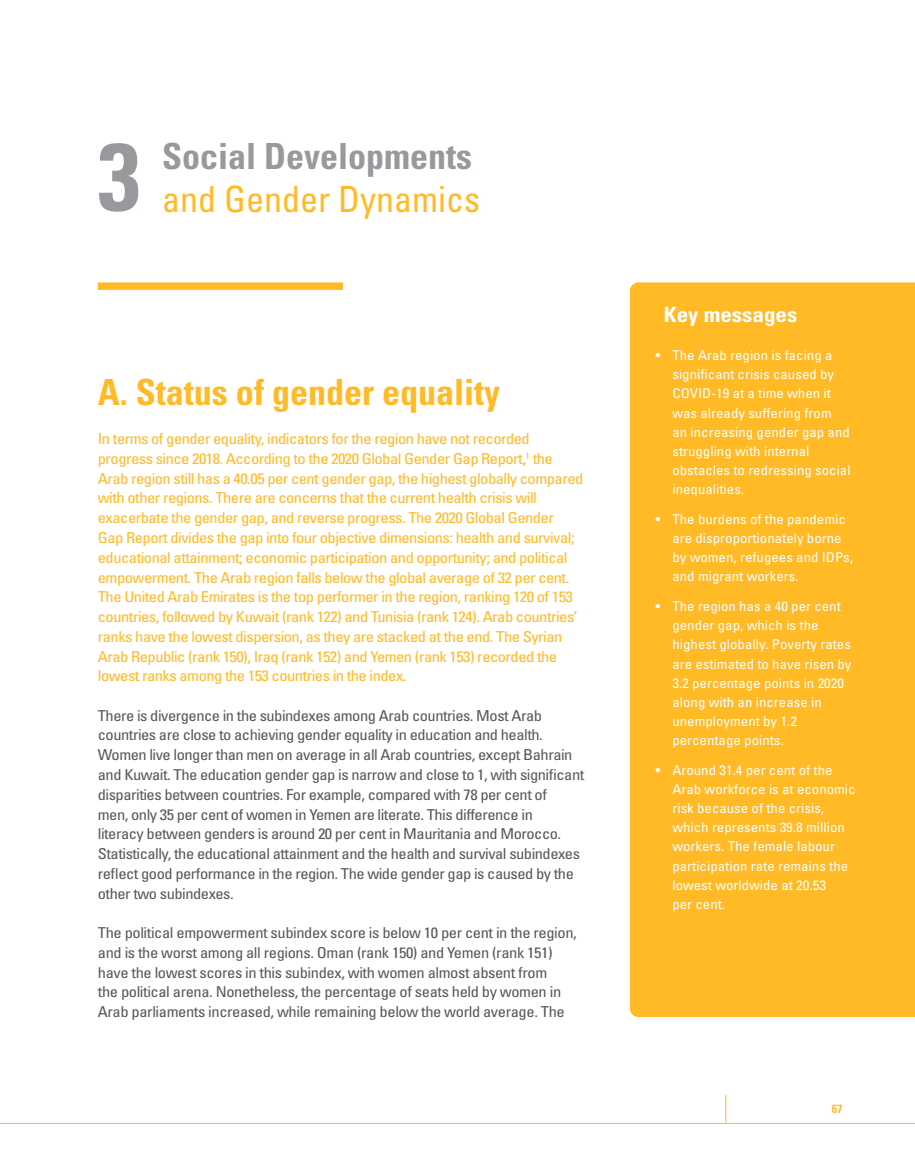
<style>
.page{position:relative;width:915px;height:1166px;background:#fff}
.page>*{position:absolute;margin:0;border:0;box-sizing:border-box;transform-origin:0 0}
.t1{font:700 condensed 95.7px "Univers LT Std";color:#97999c}
.T-e1{font:700 condensed 36px "Univers LT Std";color:#ffba26}
.t2{font:700 condensed 36px "Univers LT Std";color:#97999c}
.t3{font:condensed 36px "Univers LT Std";color:#ffba26}
.t4{font:700 condensed 21px "Univers";color:#fff;scale:1.1 1}
.B-e1_New{font:condensed 15px/19.8px "Univers LT Std";letter-spacing:-.03em;color:#57585a;scale:1.1 1}
.B-e1_New-2{font:condensed 15px/19.8px "Univers LT Std";letter-spacing:-.03em;color:#ffba26;scale:1.1 1}
.t5{font:condensed 13.5px/19.2px "Univers LT Std";color:#fff;scale:1.1 1}
.t6{font:700 condensed 12px "Univers LT Std";color:#ffba26}
</style>
<div class="page">
<div style="left:98px;top:282px;width:245px;height:8px;background:#ffba26"></div>
<hr style="left:0;top:1122px;width:914px;height:1px;background:#ffba26">
<svg style="left:725px;top:1094px;width:1px;height:29px"></svg>
<div style="left:629px;top:282px;width:285px;height:734px;background:#ffba26"></div>
<h1 class="t1" style="left:98px;top:118px;width:44px">3</h1>
<h2 class="t2" style="left:162px;top:134px;width:311px">Social Developments</h2>
<h2 class="t3" style="left:162px;top:176px;width:319px">and Gender Dynamics</h2>
<p class="T-e1" style="left:98px;top:370px;width:403px">A. Status of gender equality</p>
<p class="B-e1_New-2" style="left:98px;top:428px;width:442px">In terms of gender equality, indicators for the region have not recorded progress since 2018. According to the 2020 Global Gender Gap Report,<sup>1</sup> the Arab region still has a 40.05 per cent gender gap, the highest globally compared with other regions. There are concerns that the current health crisis will exacerbate the gender gap, and reverse progress. The 2020 Global Gender<br>Gap Report divides the gap into four objective dimensions: health and survival; educational attainment; economic participation and opportunity; and political empowerment. The Arab region falls below the global average of 32 per cent.<br>The United Arab Emirates is the top performer in the region, ranking 120 of 153 countries, followed by Kuwait (rank 122) and Tunisia (rank 124). Arab countries’ ranks have the lowest dispersion, as they are stacked at the end. The Syrian Arab Republic (rank 150), Iraq (rank 152) and Yemen (rank 153) recorded the lowest ranks among the 153 countries in the index.</p>
<p class="B-e1_New" style="left:98px;top:705px;width:443px">There is divergence in the subindexes among Arab countries. Most Arab countries are close to achieving gender equality in education and health.<br>Women live longer than men on average in all Arab countries, except Bahrain and Kuwait. The education gender gap is narrow and close to 1, with significant disparities between countries. For example, compared with 78 per cent of<br>men, only 35 per cent of women in Yemen are literate. This difference in<br>literacy between genders is around 20 per cent in Mauritania and Morocco.<br>Statistically, the educational attainment and the health and survival subindexes reflect good performance in the region. The wide gender gap is caused by the other two subindexes.</p>
<p class="B-e1_New" style="left:98px;top:922px;width:437px">The political empowerment subindex score is below 10 per cent in the region, and is the worst among all regions. Oman (rank 150) and Yemen (rank 151) have the lowest scores in this subindex, with women almost absent from<br>the political arena. Nonetheless, the percentage of seats held by women in Arab parliaments increased, while remaining below the world average. The</p>
<h3 class="t4" style="left:663px;top:301px;width:123px">Key messages</h3>
<p class="t5" style="left:672px;top:345px;width:163px;text-indent:-17px">• The Arab region is facing a significant crisis caused by<br>COVID-19 at a time when it was already suffering from<br>an increasing gender gap and struggling with internal obstacles to redressing social inequalities.</p>
<p class="t5" style="left:672px;top:509px;width:166px;text-indent:-17px">• The burdens of the pandemic are disproportionately borne by women, refugees and IDPs, and migrant workers.</p>
<p class="t5" style="left:672px;top:596px;width:164px;text-indent:-17px">• The region has a 40 per cent gender gap, which is the highest globally. Poverty rates are estimated to have risen by<br>3.2 percentage points in 2020 along with an increase in unemployment by 1.2 percentage points.</p>
<p class="t5" style="left:672px;top:760px;width:168px;text-indent:-17px">• Around 31.4 per cent of the<br>Arab workforce is at economic risk because of the crisis, which represents 39.8 million workers. The female labour participation rate remains the lowest worldwide at 20.53<br>per cent.</p>
<p class="t6" style="left:831px;top:1100px;width:12px">67</p>
</div>
